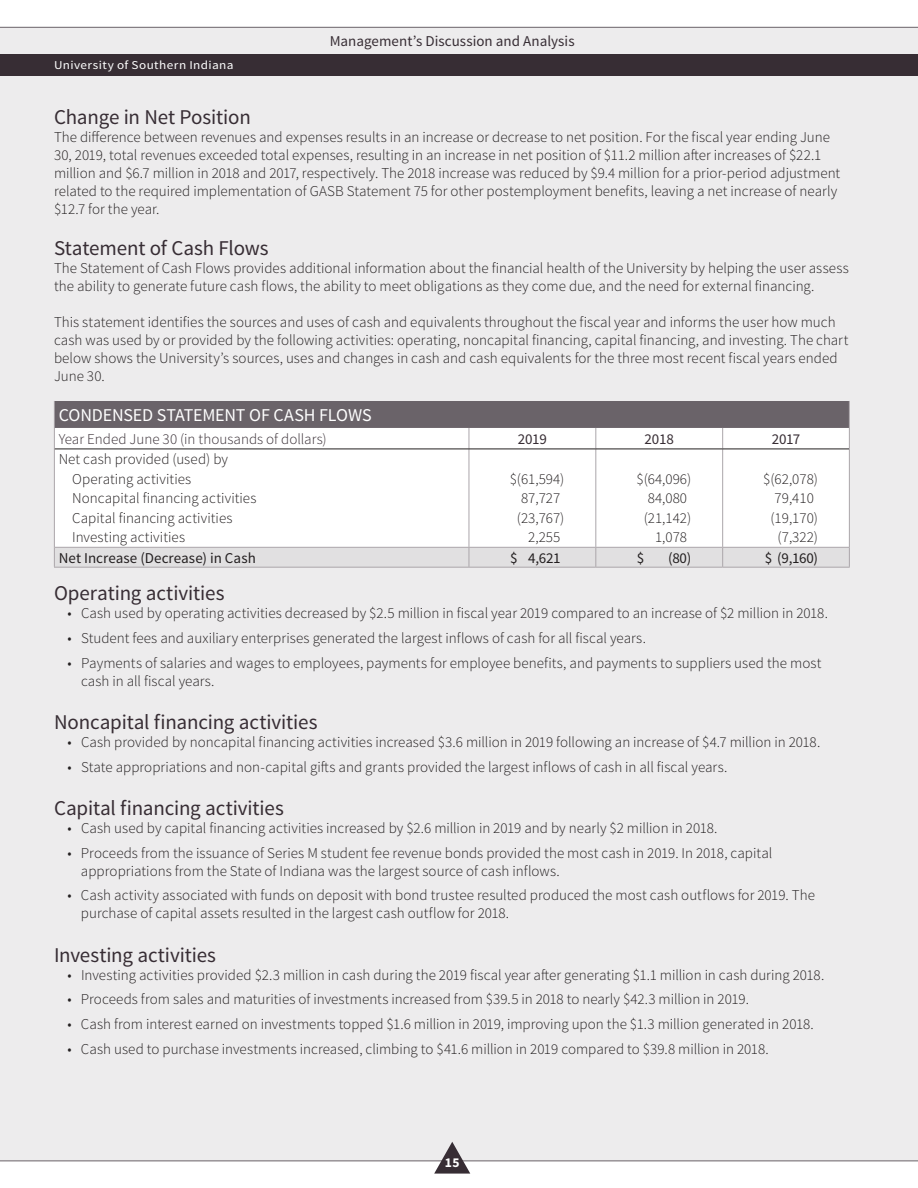
<style>
.page{position:relative;width:918px;height:1188px;background:#fff}
.page>*{position:absolute;margin:0;border:0;box-sizing:border-box;transform-origin:0 0}
.t1{font:21px "Source Sans Pro";letter-spacing:-.005em;color:#372d34}
.t2{font:18px "Source Sans Pro";letter-spacing:-.01em;color:#fff}
.t3{font:300 15px/19.4px "Source Sans Pro";color:#231f20}
.t4{font:15px "Source Sans Pro";color:#231f20}
.t5{font:15px "Source Sans Pro";color:#372d34}
.t6{font:300 15px "Source Sans Pro";color:#372d34}
.t7{font:700 13.5px "Source Sans Pro";color:#fff}
.t8{font:12px "Source Sans Pro";letter-spacing:.03em;color:#fff;scale:1.1 1}
</style>
<div class="page">
<div style="left:0;top:27px;width:918px;height:1134px;background:#edeced"></div>
<div style="left:0;top:54px;width:918px;height:22px;background:#372d34"></div>
<hr style="left:0;top:1161px;width:918px;height:1px;background:#6a6369">
<svg style="left:434px;top:1142px;width:36px;height:32px"></svg>
<hr style="left:0;top:27px;width:918px;height:1px;background:#6a6369">
<div style="left:54px;top:401px;width:795px;height:27px;background:#6a6369"></div>
<div style="left:55px;top:428px;width:794px;height:119px;background:#fff"></div>
<svg style="left:469px;top:428px;width:1px;height:21px"></svg>
<svg style="left:595px;top:428px;width:1px;height:21px"></svg>
<svg style="left:722px;top:428px;width:1px;height:21px"></svg>
<hr style="left:469px;top:449px;width:1px;height:98px;background:#aba6aa">
<hr style="left:595px;top:449px;width:1px;height:98px;background:#aba6aa">
<hr style="left:722px;top:449px;width:1px;height:98px;background:#aba6aa">
<hr style="left:849px;top:449px;width:1px;height:98px;background:#aba6aa">
<hr style="left:54px;top:449px;width:1px;height:98px;background:#aba6aa">
<div style="left:54px;top:547px;width:796px;height:20px;background:#e1e0e1"></div>
<hr style="left:54px;top:567px;width:415px;height:1px;background:#aba6aa">
<hr style="left:469px;top:567px;width:127px;height:1px;background:#aba6aa">
<hr style="left:596px;top:567px;width:127px;height:1px;background:#aba6aa">
<hr style="left:723px;top:567px;width:127px;height:1px;background:#aba6aa">
<svg style="left:849px;top:401px;width:1px;height:48px"></svg>
<svg style="left:54px;top:401px;width:1px;height:48px"></svg>
<hr style="left:55px;top:449px;width:414px;height:1px;background:#231f20">
<hr style="left:469px;top:449px;width:127px;height:1px;background:#231f20">
<hr style="left:596px;top:449px;width:127px;height:1px;background:#231f20">
<hr style="left:723px;top:449px;width:126px;height:1px;background:#231f20">
<hr style="left:55px;top:547px;width:414px;height:1px;background:#aba6aa">
<hr style="left:469px;top:547px;width:127px;height:1px;background:#aba6aa">
<hr style="left:596px;top:547px;width:127px;height:1px;background:#aba6aa">
<hr style="left:723px;top:547px;width:126px;height:1px;background:#aba6aa">
<p class="t8" style="left:54px;top:58px;width:165px">University of Southern Indiana</p>
<p class="t5" style="left:330px;top:32px;width:246px">Management’s Discussion and Analysis</p>
<h1 class="t1" style="left:54px;top:104px;width:198px">Change in Net Position</h1>
<p class="t3" style="left:54px;top:128px;width:788px;line-height:18px">The difference between revenues and expenses results in an increase or decrease to net position. For the fiscal year ending June 30, 2019, total revenues exceeded total expenses, resulting in an increase in net position of $11.2 million after increases of $22.1 million and $6.7 million in 2018 and 2017, respectively. The 2018 increase was reduced by $9.4 million for a prior-period adjustment related to the required implementation of GASB Statement 75 for other postemployment benefits, leaving a net increase of nearly $12.7 for the year.</p>
<h1 class="t1" style="left:54px;top:235px;width:216px">Statement of Cash Flows</h1>
<p class="t3" style="left:54px;top:260px;width:796px;line-height:18px">The Statement of Cash Flows provides additional information about the financial health of the University by helping the user assess the ability to generate future cash flows, the ability to meet obligations as they come due, and the need for external financing.</p>
<p class="t3" style="left:54px;top:314px;width:796px;line-height:18px">This statement identifies the sources and uses of cash and equivalents throughout the fiscal year and informs the user how much cash was used by or provided by the following activities: operating, noncapital financing, capital financing, and investing. The chart below shows the University’s sources, uses and changes in cash and cash equivalents for the three most recent fiscal years ended June 30.</p>
<p class="t2" style="left:59px;top:404px;width:315px">CONDENSED STATEMENT OF CASH FLOWS</p>
<p class="t6" style="left:59px;top:429px;width:270px">Year Ended June 30 (in thousands of dollars)</p>
<p class="t5" style="left:518px;top:429px;width:31px">2019</p>
<p class="t5" style="left:645px;top:429px;width:31px">2018</p>
<p class="t5" style="left:772px;top:429px;width:30px">2017</p>
<p class="t3" style="left:72px;top:450px;width:186px;text-indent:-14px">Net cash provided (used) by<br>Operating activities<br>Noncapital financing activities<br>Capital financing activities<br>Investing activities</p>
<p class="t3" style="left:510px;top:469px;width:56px;text-align:right">$(61,594)<br>87,727 (23,767)<br>2,255</p>
<p class="t3" style="left:637px;top:469px;width:56px;text-align:right">$(64,096)<br>84,080 (21,142)<br>1,078</p>
<p class="t3" style="left:763px;top:469px;width:56px;text-align:right">$(62,078)<br>79,410 (19,170) (7,322)</p>
<p class="t4" style="left:59px;top:549px;width:199px">Net Increase (Decrease) in Cash</p>
<p class="t4" style="left:510px;top:549px;width:52px">$ 4,621</p>
<p class="t4" style="left:637px;top:549px;width:9px">$</p>
<p class="t4" style="left:668px;top:549px;width:25px">(80)</p>
<p class="t4" style="left:765px;top:549px;width:55px">$ (9,160)</p>
<h1 class="t1" style="left:54px;top:580px;width:172px">Operating activities</h1>
<p class="t3" style="left:68px;top:604px;width:760px">• Cash used by operating activities decreased by $2.5 million in fiscal year 2019 compared to an increase of $2 million in 2018.</p>
<p class="t3" style="left:68px;top:628px;width:578px">• Student fees and auxiliary enterprises generated the largest inflows of cash for all fiscal years.</p>
<p class="t3" style="left:81px;top:654px;width:742px;line-height:18px;text-indent:-14px">• Payments of salaries and wages to employees, payments for employee benefits, and payments to suppliers used the most cash in all fiscal years.</p>
<h1 class="t1" style="left:54px;top:709px;width:265px">Noncapital financing activities</h1>
<p class="t3" style="left:68px;top:732px;width:752px">• Cash provided by noncapital financing activities increased $3.6 million in 2019 following an increase of $4.7 million in 2018.</p>
<p class="t3" style="left:68px;top:757px;width:659px">• State appropriations and non-capital gifts and grants provided the largest inflows of cash in all fiscal years.</p>
<h1 class="t1" style="left:54px;top:795px;width:231px">Capital financing activities</h1>
<p class="t3" style="left:68px;top:818px;width:649px">• Cash used by capital financing activities increased by $2.6 million in 2019 and by nearly $2 million in 2018.</p>
<p class="t3" style="left:81px;top:844px;width:693px;line-height:18px;text-indent:-14px">• Proceeds from the issuance of Series M student fee revenue bonds provided the most cash in 2019. In 2018, capital appropriations from the State of Indiana was the largest source of cash inflows.</p>
<p class="t3" style="left:81px;top:887px;width:735px;line-height:18px;text-indent:-14px">• Cash activity associated with funds on deposit with bond trustee resulted produced the most cash outflows for 2019. The purchase of capital assets resulted in the largest cash outflow for 2018.</p>
<h1 class="t1" style="left:54px;top:942px;width:164px">Investing activities</h1>
<p class="t3" style="left:68px;top:965px;width:756px">• Investing activities provided $2.3 million in cash during the 2019 fiscal year after generating $1.1 million in cash during 2018.</p>
<p class="t3" style="left:67px;top:990px;width:681px">• Proceeds from sales and maturities of investments increased from $39.5 in 2018 to nearly $42.3 million in 2019.</p>
<p class="t3" style="left:67px;top:1015px;width:746px">• Cash from interest earned on investments topped $1.6 million in 2019, improving upon the $1.3 million generated in 2018.</p>
<p class="t3" style="left:67px;top:1039px;width:701px">• Cash used to purchase investments increased, climbing to $41.6 million in 2019 compared to $39.8 million in 2018.</p>
<p class="t7" style="left:445px;top:1154px;width:16px">15</p>
</div>
